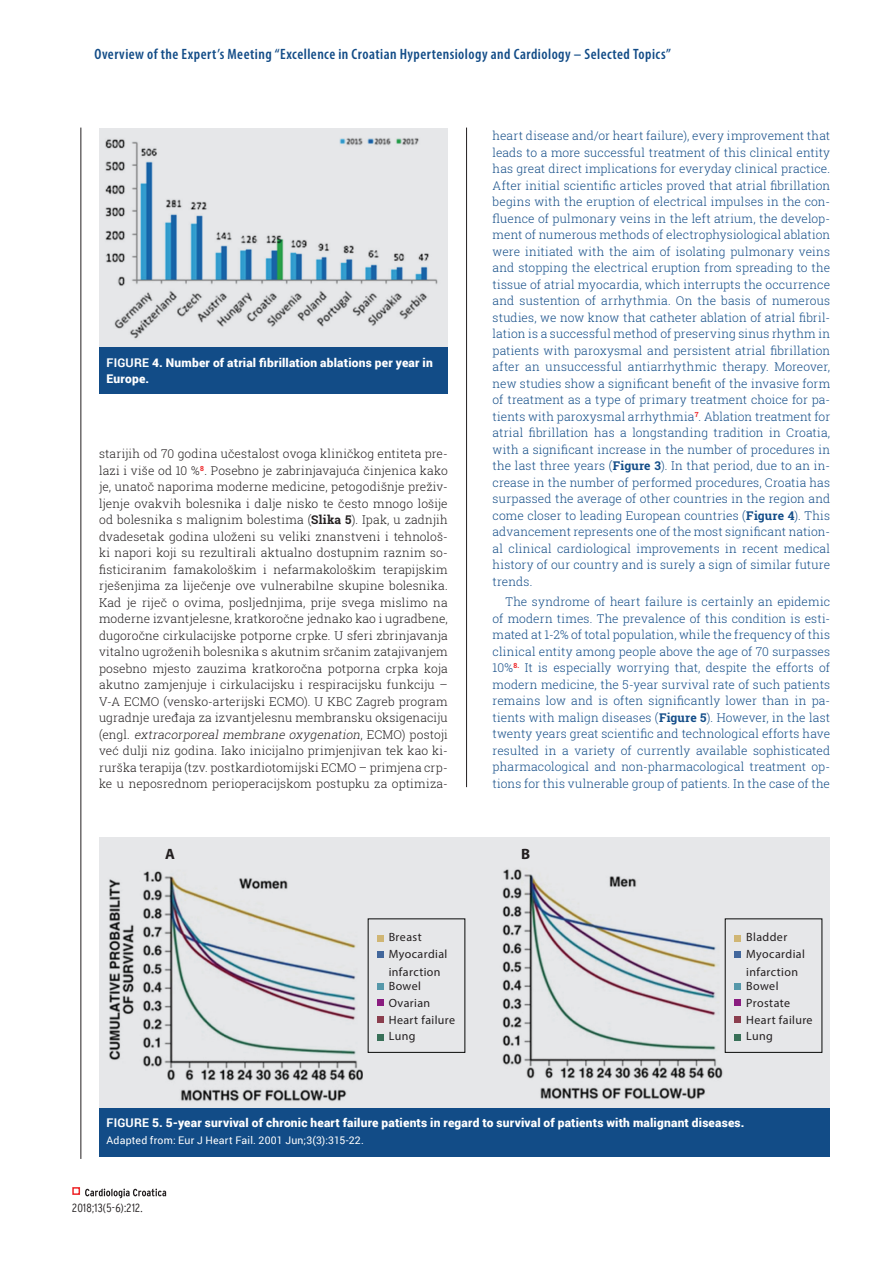
<style>
.page{position:relative;width:893px;height:1263px;background:#fff}
.page>*{position:absolute;margin:0;border:0;box-sizing:border-box;transform-origin:0 0}
.t1{font:600 condensed 15px "Myriad Pro";letter-spacing:.03em;color:#124c87}
.t2{font:700 15px "Myriad Pro";color:#231f20}
.t3{font:300 12px/16.5px "Roboto Slab";letter-spacing:.01em;color:#124c87;text-align:justify}
.t4{font:300 12px/16.5px "Roboto Slab";letter-spacing:.01em;color:#231f20;text-align:justify}
.t5{font:900 12px/16.5px "Roboto";letter-spacing:.015em;color:#fff}
.t6{font:12px/16.8px "Myriad Pro";letter-spacing:.03em;color:#231f20}
.t7{font:300 condensed 12px "Interstate";letter-spacing:.02em;color:#231f20}
.t8{font:10.5px "Roboto";letter-spacing:.02em;color:#fff}
.s1{font-weight:700}
.s2{font-style:italic}
</style>
<div class="page">
<svg style="left:85px;top:1188px;width:81px;height:10px"></svg>
<div style="left:72px;top:1187px;width:8px;height:8px;border:2px solid #ee2629"></div>
<hr style="left:81px;top:128px;width:1px;height:1031px;background:#231f20">
<hr style="left:466px;top:128px;width:1px;height:659px;background:#231f20">
<div style="left:99px;top:837px;width:730px;height:272px;background:#e6e7e9"></div>
<div style="left:99px;top:128px;width:349px;height:221px;background:#e6e7e9"></div>
<div style="left:99px;top:1108px;width:730px;height:49px;background:#124c87"></div>
<div style="left:99px;top:348px;width:349px;height:46px;background:#124c87"></div>
<img style="left:105px;top:138px;width:333px;height:201px">
<img style="left:109px;top:871px;width:253px;height:230px">
<img style="left:502px;top:869px;width:223px;height:230px">
<svg style="left:377px;top:935px;width:6px;height:6px"></svg>
<div style="left:377px;top:951px;width:6px;height:7px;background:#42679c"></div>
<svg style="left:377px;top:983px;width:6px;height:6px"></svg>
<div style="left:377px;top:999px;width:6px;height:7px;background:#8a1c80"></div>
<div style="left:377px;top:1015px;width:6px;height:7px;background:#8b3e4e"></div>
<svg style="left:377px;top:1034px;width:6px;height:6px"></svg>
<div style="left:734px;top:935px;width:7px;height:6px;background:#d0b674"></div>
<div style="left:734px;top:951px;width:7px;height:7px;background:#42679c"></div>
<div style="left:734px;top:983px;width:7px;height:6px;background:#5698aa"></div>
<div style="left:734px;top:999px;width:7px;height:7px;background:#8a1c80"></div>
<div style="left:734px;top:1015px;width:7px;height:7px;background:#8b3e4e"></div>
<div style="left:734px;top:1034px;width:7px;height:6px;background:#387058"></div>
<p class="t1" style="left:94px;top:45px;width:578px">Overview of the Expert’s Meeting “Excellence in Croatian Hypertensiology and Cardiology – Selected Topics”</p>
<p class="t5" style="left:107px;top:354px;width:328px"><span class="s1">FIGURE</span> 4. Number of atrial fibrillation ablations per year in<br>Europe.</p>
<p class="t4" style="left:99px;top:445px;width:350px">starijih od 70 godina učestalost ovoga kliničkog entiteta pre&shy;lazi i više od 10 %<sup>8</sup>. Posebno je zabrinjavajuća činjenica kako je, unatoč naporima moderne medicine, petogodišnje preživ&shy;ljenje ovakvih bolesnika i dalje nisko te često mnogo lošije od bolesnika s malignim bolestima (<span class="s1">Slika 5</span>). Ipak, u zadnjih dvadesetak godina uloženi su veliki znanstveni i tehnološ&shy;ki napori koji su rezultirali aktualno dostupnim raznim so&shy;fisticiranim famakološkim i nefarmakološkim terapijskim rješenjima za liječenje ove vulnerabilne skupine bolesnika.<br>Kad je riječ o ovima, posljednjima, prije svega mislimo na moderne izvantjelesne, kratkoročne jednako kao i ugradbene, dugoročne cirkulacijske potporne crpke. U sferi zbrinjavanja vitalno ugroženih bolesnika s akutnim srčanim zatajivanjem posebno mjesto zauzima kratkoročna potporna crpka koja akutno zamjenjuje i cirkulacijsku i respiracijsku funkciju – V-A ECMO (vensko-arterijski ECMO). U KBC Zagreb program ugradnje uređaja za izvantjelesnu membransku oksigenaciju (e n g l . <span class="s2">extracorporeal membrane oxygenation</span>, E C M O ) p o s t oj i već dulji niz godina. Iako inicijalno primjenjivan tek kao ki&shy;rurška terapija (tzv. postkardiotomijski ECMO – primjena crp&shy;ke u neposrednom perioperacijskom postupku za optimiza-</p>
<p class="t3" style="left:493px;top:127px;width:339px">heart disease and/or heart failure), every improvement that leads to a more successful treatment of this clinical entity has great direct implications for everyday clinical practice.<br>After initial scientific articles proved that atrial fibrillation begins with the eruption of electrical impulses in the con&shy;fluence of pulmonary veins in the left atrium, the develop&shy;ment of numerous methods of electrophysiological ablation were initiated with the aim of isolating pulmonary veins and stopping the electrical eruption from spreading to the tissue of atrial myocardia, which interrupts the occurrence and sustention of arrhythmia. On the basis of numerous studies, we now know that catheter ablation of atrial fibril&shy;lation is a successful method of preserving sinus rhythm in patients with paroxysmal and persistent atrial fibrillation after an unsuccessful antiarrhythmic therapy. Moreover, new studies show a significant benefit of the invasive form of treatment as a type of primary treatment choice for pa&shy;tients with paroxysmal arrhythmia<sup>7</sup>. Ablation treatment for atrial fibrillation has a longstanding tradition in Croatia, with a significant increase in the number of procedures in the last three years (<span class="s1">Figure 3</span>). In that period, due to an in&shy;crease in the number of performed procedures, Croatia has surpassed the average of other countries in the region and come closer to leading European countries (<span class="s1">Figure 4</span>). This advancement represents one of the most significant nation&shy;al clinical cardiological improvements in recent medical history of our country and is surely a sign of similar future trends.</p>
<p class="t3" style="left:493px;top:593px;width:339px;text-indent:13px">The syndrome of heart failure is certainly an epidemic of modern times. The prevalence of this condition is esti&shy;mated at 1-2% of total population, while the frequency of this clinical entity among people above the age of 70 surpasses 10%<sup>8.</sup> It is especially worrying that, despite the efforts of modern medicine, the 5-year survival rate of such patients remains low and is often significantly lower than in pa&shy;tients with malign diseases (<span class="s1">Figure 5</span>). However, in the last twenty years great scientific and technological efforts have resulted in a variety of currently available sophisticated pharmacological and non-pharmacological treatment op&shy;tions for this vulnerable group of patients. In the case of the</p>
<p class="t2" style="left:165px;top:844px;width:11px">A</p>
<p class="t2" style="left:521px;top:844px;width:11px">B</p>
<p class="t6" style="left:389px;top:929px;width:60px">Breast<br>Myocardial</p>
<p class="t6" style="left:389px;top:965px;width:53px;line-height:13.8px">infarction<br>Bowel</p>
<p class="t6" style="left:389px;top:994px;width:68px">Ovarian<br>Heart failure<br>Lung</p>
<p class="t6" style="left:746px;top:929px;width:60px">Bladder<br>Myocardial</p>
<p class="t6" style="left:746px;top:965px;width:53px;line-height:13.8px">infarction<br>Bowel</p>
<p class="t6" style="left:746px;top:994px;width:68px">Prostate<br>Heart failure<br>Lung</p>
<p class="t5" style="left:107px;top:1114px;width:639px"><span class="s1">FIGURE</span> 5. 5-year survival of chronic heart failure patients in regard to survival of patients with malignant diseases.</p>
<p class="t8" style="left:107px;top:1133px;width:259px">Adapted from: Eur J Heart Fail. 2001 Jun;3(3):315-22.</p>
<p class="t7" style="left:72px;top:1201px;width:72px">2018;13(5-6):212.</p>
</div>
